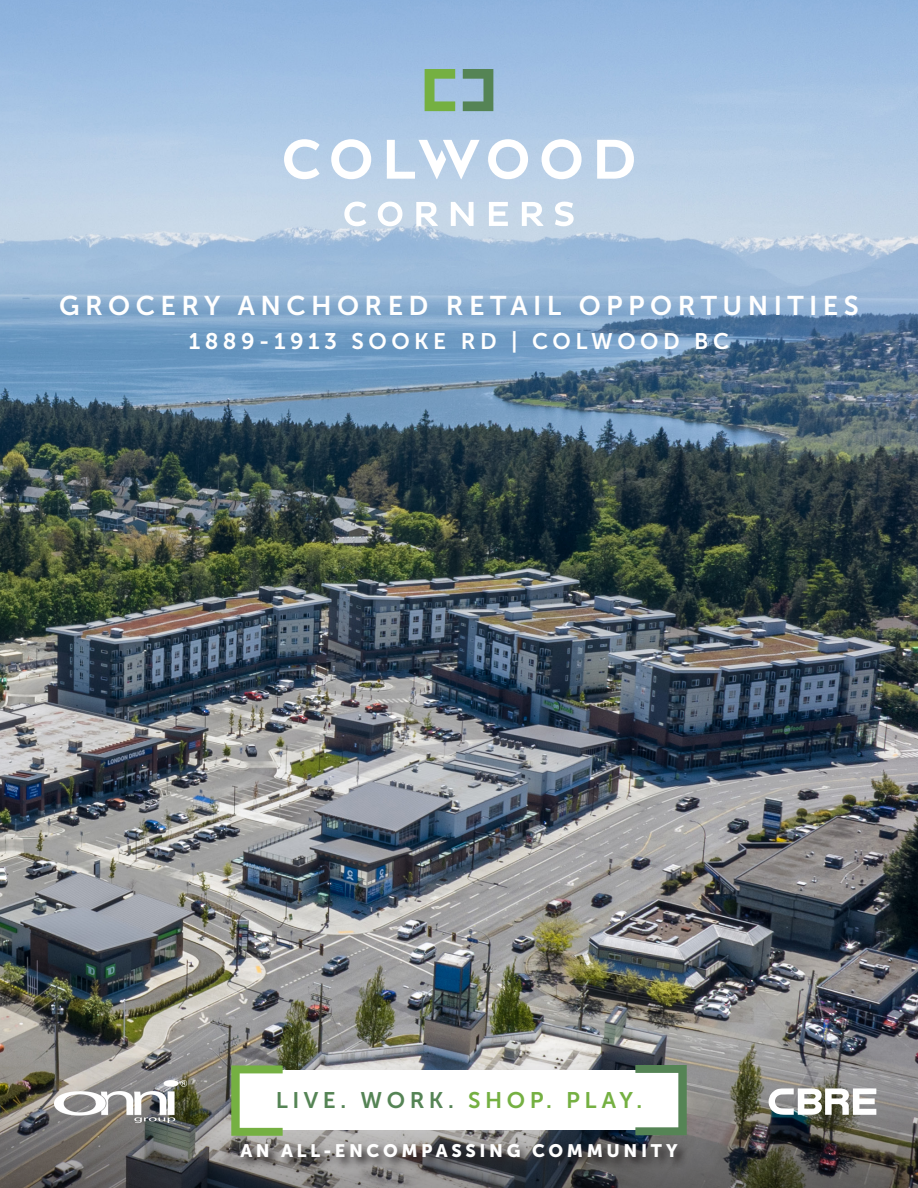
<style>
.page{position:relative;width:918px;height:1188px;background:#fff}
.page>*{position:absolute;margin:0;border:0;box-sizing:border-box;transform-origin:0 0}
.t1{font:27px "Museo Sans 700";letter-spacing:.2em;color:#fff}
.t2{font:22.5px "Museo Sans 700";letter-spacing:.2em;color:#fff}
.t3{font:22.5px "Museo Sans 700";letter-spacing:.2em;color:#558455}
.t4{font:18px "Museo Sans 900";letter-spacing:.2em;color:#fff}
.s1{color:#75b042}
</style>
<div class="page">
<img style="left:0;top:0;width:918px;height:1037px">
<svg style="left:284px;top:139px;width:36px;height:40px"></svg>
<svg style="left:331px;top:139px;width:40px;height:40px"></svg>
<img style="left:0;top:1037px;width:918px;height:151px">
<svg style="left:387px;top:140px;width:93px;height:39px"></svg>
<svg style="left:488px;top:139px;width:40px;height:40px"></svg>
<svg style="left:542px;top:139px;width:40px;height:40px"></svg>
<svg style="left:597px;top:140px;width:37px;height:39px"></svg>
<svg style="left:344px;top:202px;width:22px;height:24px"></svg>
<svg style="left:378px;top:202px;width:24px;height:24px"></svg>
<svg style="left:416px;top:202px;width:22px;height:24px"></svg>
<svg style="left:451px;top:202px;width:23px;height:24px"></svg>
<svg style="left:489px;top:202px;width:19px;height:24px"></svg>
<svg style="left:522px;top:202px;width:21px;height:24px"></svg>
<svg style="left:555px;top:202px;width:19px;height:24px"></svg>
<svg style="left:425px;top:69px;width:30px;height:42px"></svg>
<svg style="left:463px;top:69px;width:30px;height:42px"></svg>
<div style="left:238px;top:1070px;width:442px;height:60px;background:#fff"></div>
<svg style="left:231px;top:1066px;width:52px;height:70px"></svg>
<svg style="left:769px;top:1088px;width:107px;height:27px"></svg>
<svg style="left:635px;top:1065px;width:52px;height:70px"></svg>
<img style="left:54px;top:1080px;width:133px;height:42px">
<svg style="left:238px;top:1142px;width:452px;height:29px;background:#606061"></svg>
<p class="t1" style="left:59px;top:291px;width:801px">GROCERY ANCHORED RETAIL OPPORTUNITIES</p>
<p class="t2" style="left:189px;top:329px;width:542px">1889-1913 SOOKE RD | COLWOOD BC</p>
<p class="t3" style="left:276px;top:1087px;width:368px">LIVE. WORK. <span class="s1">SHOP. PLAY.</span></p>
<p class="t4" style="left:240px;top:1141px;width:439px">AN ALL-ENCOMPASSING COMMUNITY</p>
</div>
